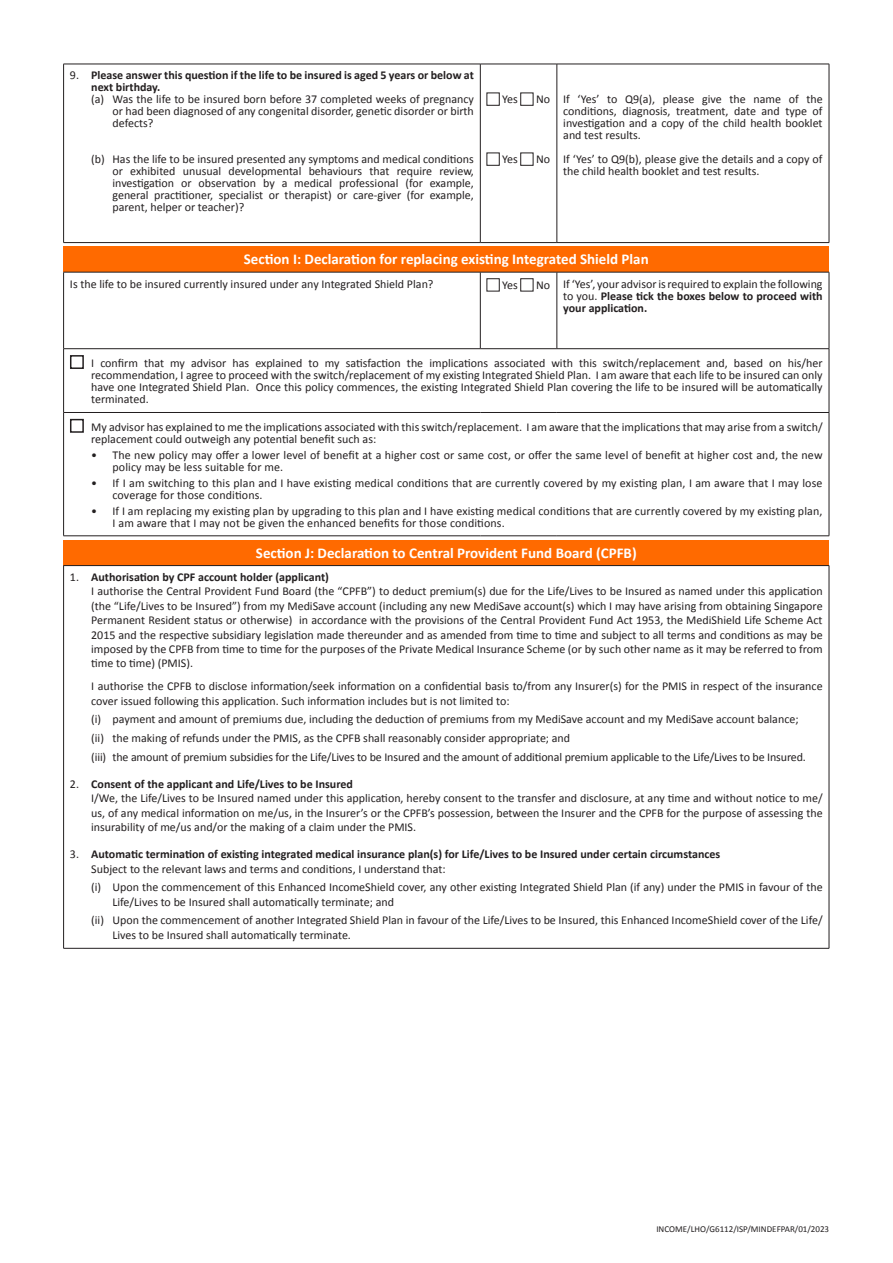
<style>
.page{position:relative;width:893px;height:1263px;background:#fff}
.page>*{position:absolute;margin:0;border:0;box-sizing:border-box;transform-origin:0 0}
._2_Field_Heading{font:700 15px "Calibri";color:#fff}
._5_Bodytext{font:12px/12px "Calibri";color:#231f20}
._6_Bodytext_Bold{font:700 12px "Calibri";color:#231f20}
._5_Bodytext-2{font:700 12px/12px "Calibri";color:#231f20}
.t1{font:9px "Calibri";color:#231f20}
.s1{font-weight:400}
.s2{font-weight:700}
</style>
<div class="page">
<div style="left:64px;top:540px;width:765px;height:26px;background:#ff6a00"></div>
<hr style="left:63px;top:948px;width:766px;height:1px;background:#231f20">
<hr style="left:63px;top:565px;width:766px;height:1px;background:#231f20">
<hr style="left:63px;top:566px;width:1px;height:382px;background:#231f20">
<hr style="left:829px;top:566px;width:1px;height:382px;background:#231f20">
<div style="left:64px;top:247px;width:765px;height:25px;background:#ff6a00"></div>
<hr style="left:63px;top:272px;width:417px;height:1px;background:#231f20">
<hr style="left:480px;top:272px;width:77px;height:1px;background:#231f20">
<hr style="left:557px;top:272px;width:272px;height:1px;background:#231f20">
<hr style="left:63px;top:348px;width:417px;height:1px;background:#231f20">
<hr style="left:480px;top:348px;width:77px;height:1px;background:#231f20">
<hr style="left:557px;top:348px;width:272px;height:1px;background:#231f20">
<hr style="left:63px;top:412px;width:417px;height:1px;background:#231f20">
<hr style="left:480px;top:412px;width:77px;height:1px;background:#231f20">
<hr style="left:557px;top:412px;width:272px;height:1px;background:#231f20">
<hr style="left:63px;top:535px;width:417px;height:1px;background:#231f20">
<hr style="left:480px;top:535px;width:77px;height:1px;background:#231f20">
<hr style="left:557px;top:535px;width:272px;height:1px;background:#231f20">
<hr style="left:63px;top:272px;width:1px;height:76px;background:#231f20">
<hr style="left:480px;top:272px;width:1px;height:76px;background:#231f20">
<hr style="left:557px;top:272px;width:1px;height:76px;background:#231f20">
<hr style="left:829px;top:272px;width:1px;height:76px;background:#231f20">
<hr style="left:63px;top:349px;width:1px;height:63px;background:#231f20">
<hr style="left:829px;top:349px;width:1px;height:63px;background:#231f20">
<hr style="left:63px;top:413px;width:1px;height:123px;background:#231f20">
<hr style="left:829px;top:413px;width:1px;height:123px;background:#231f20">
<div style="left:520px;top:279px;width:13px;height:12px;border:1px solid #231f20"></div>
<div style="left:70px;top:355px;width:14px;height:14px;border:2px solid #231f20"></div>
<div style="left:70px;top:419px;width:14px;height:14px;border:2px solid #231f20"></div>
<hr style="left:63px;top:64px;width:417px;height:1px;background:#231f20">
<hr style="left:63px;top:64px;width:1px;height:178px;background:#231f20">
<hr style="left:480px;top:64px;width:77px;height:1px;background:#231f20">
<hr style="left:480px;top:64px;width:1px;height:178px;background:#231f20">
<hr style="left:557px;top:64px;width:272px;height:1px;background:#231f20">
<hr style="left:557px;top:64px;width:1px;height:178px;background:#231f20">
<hr style="left:829px;top:64px;width:1px;height:178px;background:#231f20">
<hr style="left:63px;top:242px;width:417px;height:1px;background:#231f20">
<hr style="left:480px;top:242px;width:77px;height:1px;background:#231f20">
<hr style="left:557px;top:242px;width:272px;height:1px;background:#231f20">
<div style="left:520px;top:93px;width:13px;height:12px;border:1px solid #231f20"></div>
<div style="left:520px;top:153px;width:13px;height:12px;border:1px solid #231f20"></div>
<p class="_5_Bodytext-2" style="left:91px;top:69px;width:384px;text-indent:-21px"><span class="s1">9.</span> Please answer this question if the life to be insured is aged 5 years or below at next birthday.</p>
<p class="_5_Bodytext" style="left:112px;top:93px;width:363px;text-align:justify;text-indent:-21px">(a) Was the life to be insured born before 37 completed weeks of pregnancy or had been diagnosed of any congenital disorder, genetic disorder or birth defects?</p>
<p class="_5_Bodytext" style="left:112px;top:153px;width:363px;text-align:justify;text-indent:-21px">(b) Has the life to be insured presented any symptoms and medical conditions or exhibited unusual developmental behaviours that require review, investigation or observation by a medical professional (for example, general practitioner, specialist or therapist) or care-giver (for example, parent, helper or teacher)?</p>
<p class="_5_Bodytext" style="left:502px;top:93px;width:17px">Yes</p>
<p class="_5_Bodytext" style="left:536px;top:93px;width:16px">No</p>
<p class="_5_Bodytext" style="left:502px;top:153px;width:17px">Yes</p>
<p class="_5_Bodytext" style="left:536px;top:153px;width:16px">No</p>
<p class="_5_Bodytext" style="left:563px;top:93px;width:261px;text-align:justify">If ‘Yes’ to Q9(a), please give the name of the conditions, diagnosis, treatment, date and type of investigation and a copy of the child health booklet and test results.</p>
<p class="_5_Bodytext" style="left:563px;top:153px;width:261px">If ‘Yes’ to Q9(b), please give the details and a copy of the child health booklet and test results.</p>
<p class="_2_Field_Heading" style="left:244px;top:250px;width:406px">Section I: Declaration for replacing existing Integrated Shield Plan</p>
<p class="_5_Bodytext" style="left:70px;top:277px;width:365px">Is the life to be insured currently insured under any Integrated Shield Plan?</p>
<p class="_5_Bodytext" style="left:502px;top:279px;width:17px">Yes</p>
<p class="_5_Bodytext" style="left:536px;top:279px;width:16px">No</p>
<p class="_5_Bodytext" style="left:563px;top:277px;width:261px;text-align:justify">If ‘Yes’, your advisor is required to explain the following to you. <span class="s2">Please tick the boxes below to proceed with your application.</span></p>
<p class="_5_Bodytext" style="left:91px;top:356px;width:733px;text-align:justify">I confirm that my advisor has explained to my satisfaction the implications associated with this switch/replacement and, based on his/her recommendation, I agree to proceed with the switch/replacement of my existing Integrated Shield Plan. I am aware that each life to be insured can only have one Integrated Shield Plan. Once this policy commences, the existing Integrated Shield Plan covering the life to be insured will be automatically terminated.</p>
<p class="_5_Bodytext" style="left:91px;top:420px;width:733px">My advisor has explained to me the implications associated with this switch/replacement. I am aware that the implications that may arise from a switch/ replacement could outweigh any potential benefit such as:</p>
<p class="_5_Bodytext" style="left:112px;top:448px;width:712px;text-indent:-21px">• The new policy may offer a lower level of benefit at a higher cost or same cost, or offer the same level of benefit at higher cost and, the new policy may be less suitable for me.</p>
<p class="_5_Bodytext" style="left:112px;top:477px;width:711px;text-indent:-21px">• If I am switching to this plan and I have existing medical conditions that are currently covered by my existing plan, I am aware that I may lose coverage for those conditions.</p>
<p class="_5_Bodytext" style="left:112px;top:505px;width:711px;text-indent:-21px">• If I am replacing my existing plan by upgrading to this plan and I have existing medical conditions that are currently covered by my existing plan,<br>I am aware that I may not be given the enhanced benefits for those conditions.</p>
<p class="_2_Field_Heading" style="left:256px;top:543px;width:382px">Section J: Declaration to Central Provident Fund Board (CPFB)</p>
<p class="_6_Bodytext_Bold" style="left:70px;top:569px;width:261px"><span class="s1">1.</span> Authorisation by CPF account holder (applicant)</p>
<p class="_5_Bodytext" style="left:91px;top:584px;width:733px;line-height:14.4px;text-align:justify">I authorise the Central Provident Fund Board (the “CPFB”) to deduct premium(s) due for the Life/Lives to be Insured as named under this application (the “Life/Lives to be Insured”) from my MediSave account (including any new MediSave account(s) which I may have arising from obtaining Singapore Permanent Resident status or otherwise) in accordance with the provisions of the Central Provident Fund Act 1953, the MediShield Life Scheme Act 2015 and the respective subsidiary legislation made thereunder and as amended from time to time and subject to all terms and conditions as may be imposed by the CPFB from time to time for the purposes of the Private Medical Insurance Scheme (or by such other name as it may be referred to from time to time) (PMIS).</p>
<p class="_5_Bodytext" style="left:91px;top:678px;width:733px;line-height:14.4px">I authorise the CPFB to disclose information/seek information on a confidential basis to/from any Insurer(s) for the PMIS in respect of the insurance cover issued following this application. Such information includes but is not limited to:</p>
<p class="_5_Bodytext" style="left:91px;top:713px;width:709px">(i) payment and amount of premiums due, including the deduction of premiums from my MediSave account and my MediSave account balance;</p>
<p class="_5_Bodytext" style="left:91px;top:731px;width:480px">(ii) the making of refunds under the PMIS, as the CPFB shall reasonably consider appropriate; and</p>
<p class="_5_Bodytext" style="left:91px;top:750px;width:716px">(iii) the amount of premium subsidies for the Life/Lives to be Insured and the amount of additional premium applicable to the Life/Lives to be Insured.</p>
<p class="_6_Bodytext_Bold" style="left:70px;top:776px;width:284px"><span class="s1">2.</span> Consent of the applicant and Life/Lives to be Insured</p>
<p class="_5_Bodytext" style="left:91px;top:790px;width:733px;line-height:14.4px;text-align:justify">I/We, the Life/Lives to be Insured named under this application, hereby consent to the transfer and disclosure, at any time and without notice to me/ us, of any medical information on me/us, in the Insurer’s or the CPFB’s possession, between the Insurer and the CPFB for the purpose of assessing the insurability of me/us and/or the making of a claim under the PMIS.</p>
<p class="_6_Bodytext_Bold" style="left:70px;top:847px;width:652px"><span class="s1">3.</span> Automatic termination of existing integrated medical insurance plan(s) for Life/Lives to be Insured under certain circumstances</p>
<p class="_5_Bodytext" style="left:91px;top:862px;width:356px">Subject to the relevant laws and terms and conditions, I understand that:</p>
<p class="_5_Bodytext" style="left:112px;top:879px;width:712px;line-height:14.4px;text-indent:-21px">(i) Upon the commencement of this Enhanced IncomeShield cover, any other existing Integrated Shield Plan (if any) under the PMIS in favour of the<br>Life/Lives to be Insured shall automatically terminate; and</p>
<p class="_5_Bodytext" style="left:112px;top:912px;width:712px;line-height:14.4px;text-indent:-21px">(ii) Upon the commencement of another Integrated Shield Plan in favour of the Life/Lives to be Insured, this Enhanced IncomeShield cover of the Life/<br>Lives to be Insured shall automatically terminate.</p>
<p class="t1" style="left:656px;top:1223px;width:174px">INCOME/LHO/G6112/ISP/MINDEFPAR/01/2023</p>
</div>
